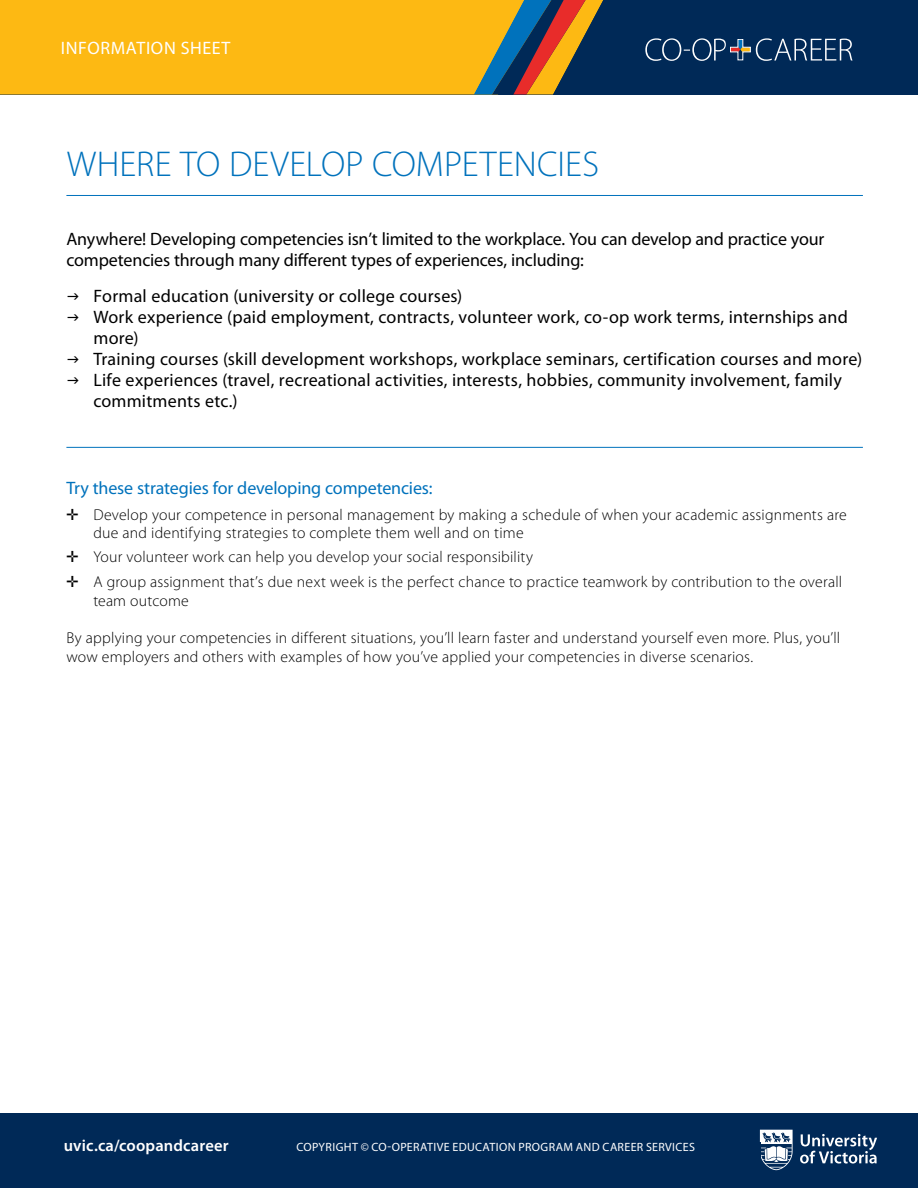
<style>
.page{position:relative;width:918px;height:1188px;background:#fff}
.page>*{position:absolute;margin:0;border:0;box-sizing:border-box;transform-origin:0 0}
.t1{font:300 36px "Myriad Pro";letter-spacing:.005em;color:#0072bc}
.t2{font:18px/21px "Myriad Pro";letter-spacing:.01em;color:#000}
.t3{font:18px/21px "Myriad Pro";letter-spacing:-.01em;color:#000}
.t4{font:18px "Myriad Pro";letter-spacing:-.005em;color:#0072bc}
.t5{font:18px "Myriad Pro";letter-spacing:.035em;color:#fff}
.t6{font:600 16.5px "Myriad Pro";letter-spacing:.01em;color:#fff}
.t7{font:300 15.75px/18px "Myriad Pro";letter-spacing:.015em;color:#000}
.t8{font:12px "Myriad Pro";letter-spacing:.03em;color:#fff}
</style>
<div class="page">
<div style="left:0;top:0;width:918px;height:95px;background:#002957"></div>
<div style="left:0;top:0;width:553px;height:95px;background:#fdb913"></div>
<svg style="left:645px;top:38px;width:208px;height:23px"></svg>
<svg style="left:474px;top:0;width:129px;height:94px"></svg>
<div style="left:0;top:1114px;width:918px;height:74px;background:#002957"></div>
<svg style="left:760px;top:1130px;width:33px;height:40px"></svg>
<svg style="left:800px;top:1134px;width:77px;height:30px"></svg>
<hr style="left:66px;top:195px;width:797px;height:1px;background:#0072bc">
<hr style="left:66px;top:447px;width:797px;height:1px;background:#0072bc">
<p class="t5" style="left:61px;top:37px;width:171px">INFORMATION SHEET</p>
<h1 class="t1" style="left:67px;top:142px;width:534px">WHERE TO DEVELOP COMPETENCIES</h1>
<p class="t3" style="left:66px;top:228px;width:760px">Anywhere! Developing competencies isn’t limited to the workplace. You can develop and practice your competencies through many different types of experiences, including:</p>
<p class="t2" style="left:93px;top:285px;width:770px">Formal education (university or college courses)<br>Work experience (paid employment, contracts, volunteer work, co-op work terms, internships and more)<br>Training courses (skill development workshops, workplace seminars, certification courses and more)<br>Life experiences (travel, recreational activities, interests, hobbies, community involvement, family commitments etc.)</p>
<p class="t4" style="left:66px;top:477px;width:368px">Try these strategies for developing competencies:</p>
<p class="t7" style="left:93px;top:505px;width:755px;text-indent:-27px">✛ Develop your competence in personal management by making a schedule of when your academic assignments are due and identifying strategies to complete them well and on time</p>
<p class="t7" style="left:66px;top:545px;width:777px;line-height:24.8px">✛ Your volunteer work can help you develop your social responsibility<br>✛ A group assignment that’s due next week is the perfect chance to practice teamwork by contribution to the overall</p>
<p class="t7" style="left:93px;top:592px;width:97px">team outcome</p>
<p class="t7" style="left:66px;top:628px;width:775px;line-height:18.9px">By applying your competencies in different situations, you’ll learn faster and understand yourself even more. Plus, you’ll wow employers and others with examples of how you’ve applied your competencies in diverse scenarios.</p>
<p class="t6" style="left:64px;top:1135px;width:166px">uvic.ca/coopandcareer</p>
<p class="t8" style="left:296px;top:1140px;width:400px">COPYRIGHT © CO-OPERATIVE EDUCATION PROGRAM AND CAREER SERVICES</p>
</div>
